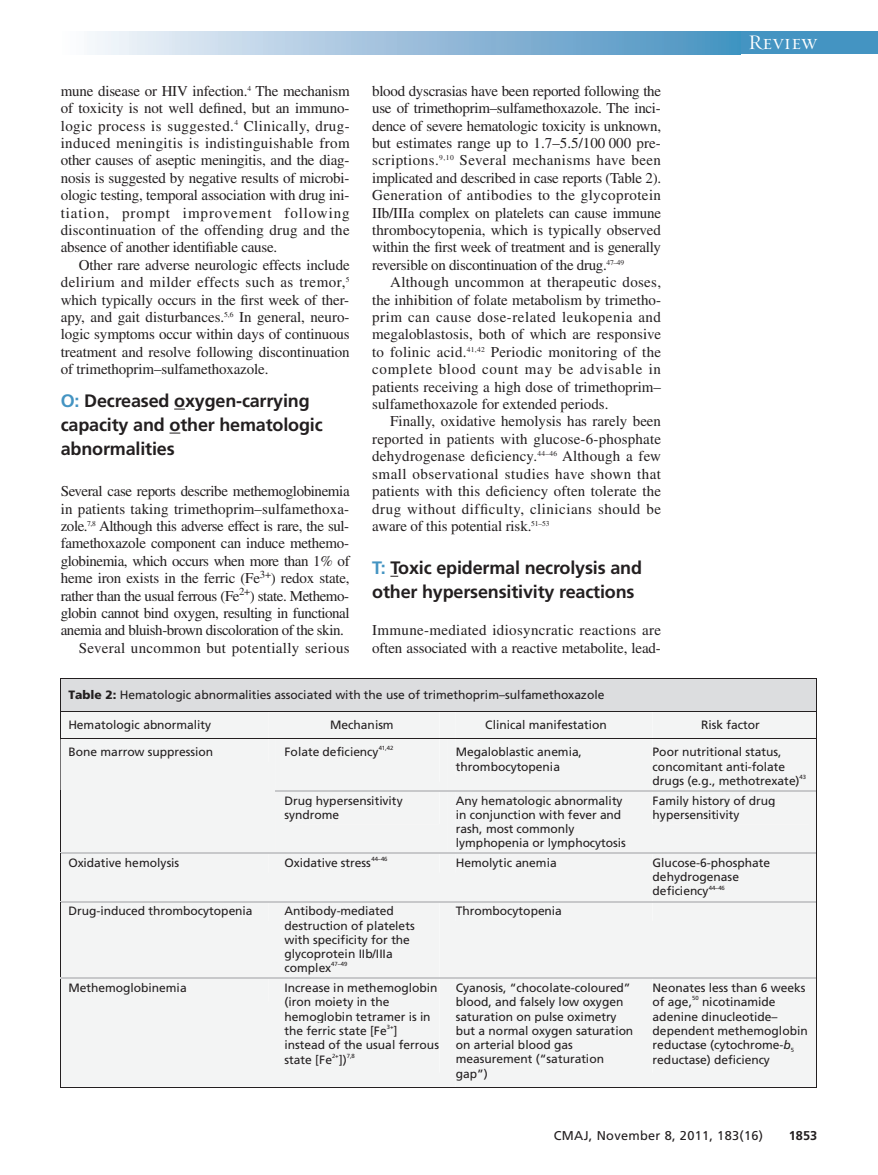
<style>
.page{position:relative;width:878px;height:1175px;background:#fff}
.page>*{position:absolute;margin:0;border:0;box-sizing:border-box;transform-origin:0 0}
.t1{font:21px "Requiem Display HTF Small Caps";letter-spacing:.005em;color:#fff}
.t2{font:700 18px/24px "Frutiger LT Std";letter-spacing:-.01em;color:#231f20}
.t3{font:15px/17.4px "Times LT Std";letter-spacing:-.015em;color:#231f20;text-align:justify}
.t4{font:15px "Times LT Std";letter-spacing:.005em;color:#231f20}
.t5{font:15px "Times LT Std";letter-spacing:.025em;color:#231f20}
.t6{font:12.75px "Frutiger LT Std";letter-spacing:.025em;color:#231f20}
.t7{font:700 12.75px "Frutiger LT Std";color:#231f20}
.t8{font:12px/14.2px "Frutiger";color:#231f20}
.t9{font:6px "Frutiger";letter-spacing:-.01em;color:#231f20}
.s1{color:#4494c2}
.s2{font-weight:900}
.s3{font-style:italic}
</style>
<div class="page">
<div style="left:726px;top:32px;width:152px;height:22px;background:#4494c2"></div>
<div style="left:61px;top:32px;width:679px;height:22px;background:linear-gradient(to right,#faf8fc,#458ebf)"></div>
<svg style="left:60px;top:678px;width:757px;height:409px"></svg>
<p class="t3" style="left:61px;top:84px;width:290px">mune disease or HIV infection.<sup>4</sup> The mechanism of toxicity is not well defined, but an immuno&shy;logic process is suggested.<sup>4</sup> Clinically, drug&shy;induced meningitis is indistinguishable from other causes of aseptic meningitis, and the diag&shy;nosis is suggested by negative results of microbi&shy;ologic testing, temporal association with drug ini&shy;tiation, prompt improvement following discontinuation of the offending drug and the absence of another identifiable cause.</p>
<p class="t3" style="left:61px;top:258px;width:290px;text-indent:18px">Other rare adverse neurologic effects include delirium and milder effects such as tremor,<sup>5 </sup>which typically occurs in the first week of ther&shy;apy, and gait disturbances.<sup>5,6</sup> In general, neuro&shy;logic symptoms occur within days of continuous treatment and resolve following discontinuation of trimethoprim–sulfamethoxazole.</p>
<p class="t2" style="left:61px;top:390px;width:263px"><span class="s1">O:</span> Decreased oxygen-carrying capacity and other hematologic abnormalities</p>
<p class="t3" style="left:61px;top:484px;width:290px">Several case reports describe methemoglobinemia</p>
<p class="t4" style="left:61px;top:503px;width:290px">in patients taking trimethoprim–sulfamethoxa-</p>
<p class="t3" style="left:61px;top:519px;width:290px">zole.<sup>7,8</sup> Although this adverse effect is rare, the sul-</p>
<p class="t3" style="left:61px;top:536px;width:290px">famethoxazole component can induce methemo-</p>
<p class="t3" style="left:61px;top:553px;width:290px">globinemia, which occurs when more than 1% of</p>
<p class="t3" style="left:61px;top:571px;width:290px">heme iron exists in the ferric (Fe<sup>3+</sup>) redox state,</p>
<p class="t3" style="left:61px;top:588px;width:290px">rather than the usual ferrous (Fe<sup>2+</sup>) state. Methemo-</p>
<p class="t3" style="left:61px;top:606px;width:290px">globin cannot bind oxygen, resulting in functional</p>
<p class="t3" style="left:61px;top:623px;width:284px">anemia and bluish-brown discoloration of the skin.</p>
<p class="t5" style="left:79px;top:642px;width:272px">Several uncommon but potentially serious</p>
<p class="t3" style="left:372px;top:84px;width:290px">blood dyscrasias have been reported following the use of trimethoprim–sulfamethoxazole. The inci&shy;dence of severe hematologic toxicity is unknown, but estimates range up to 1.7–5.5/100 000 pre&shy;scriptions.<sup>9,10</sup> Several mechanisms have been implicated and described in case reports (Table 2).<br>Generation of antibodies to the glycoprotein IIb/IIIa complex on platelets can cause immune thrombocytopenia, which is typically observed within the first week of treatment and is generally reversible on discontinuation of the drug.<sup>47–49</sup></p>
<p class="t3" style="left:372px;top:275px;width:290px;text-indent:18px">Although uncommon at therapeutic doses, the inhibition of folate metabolism by trimetho&shy;prim can cause dose-related leukopenia and megaloblastosis, both of which are responsive to folinic acid.<sup>41,42</sup> Periodic monitoring of the complete blood count may be advisable in patients receiving a high dose of trimethoprim– sulfamethoxazole for extended periods.</p>
<p class="t3" style="left:372px;top:414px;width:290px;text-indent:18px">Finally, oxidative hemolysis has rarely been reported in patients with glucose-6-phosphate dehydrogenase deficiency.<sup>44–46</sup> Although a few small observational studies have shown that patients with this deficiency often tolerate the drug without difficulty, clinicians should be aware of this potential risk.<sup>51–53</sup></p>
<p class="t2" style="left:372px;top:557px;width:271px"><span class="s1">T:</span> Toxic epidermal necrolysis and other hypersensitivity reactions</p>
<p class="t3" style="left:372px;top:623px;width:290px">Immune-mediated idiosyncratic reactions are often associated with a reactive metabolite, lead-</p>
<h1 class="t1" style="left:748px;top:30px;width:70px">Review</h1>
<p class="t8" style="left:68px;top:689px;width:537px"><span class="s2">Table 2:</span> Hematologic abnormalities associated with the use of trimethoprim–sulfamethoxazole</p>
<p class="t8" style="left:68px;top:719px;width:144px">Hematologic abnormality</p>
<p class="t8" style="left:330px;top:719px;width:65px">Mechanism</p>
<p class="t8" style="left:485px;top:719px;width:123px">Clinical manifestation</p>
<p class="t8" style="left:701px;top:719px;width:60px">Risk factor</p>
<p class="t8" style="left:284px;top:745px;width:96px">Folate deficiency</p>
<p class="t9" style="left:378px;top:745px;width:16px">41,42</p>
<p class="t8" style="left:455px;top:746px;width:128px">Megaloblastic anemia, thrombocytopenia</p>
<p class="t8" style="left:652px;top:746px;width:148px">Poor nutritional status, concomitant anti-folate drugs (e.g., methotrexate)</p>
<p class="t8" style="left:68px;top:745px;width:146px">Bone marrow suppression</p>
<p class="t9" style="left:799px;top:774px;width:8px">43</p>
<p class="t8" style="left:284px;top:794px;width:120px">Drug hypersensitivity syndrome</p>
<p class="t8" style="left:455px;top:794px;width:172px">Any hematologic abnormality in conjunction with fever and rash, most commonly lymphopenia or lymphocytosis</p>
<p class="t8" style="left:652px;top:794px;width:124px">Family history of drug hypersensitivity</p>
<p class="t8" style="left:68px;top:856px;width:112px">Oxidative hemolysis</p>
<p class="t8" style="left:284px;top:856px;width:88px">Oxidative stress</p>
<p class="t9" style="left:371px;top:856px;width:18px">44–46</p>
<p class="t8" style="left:455px;top:856px;width:102px">Hemolytic anemia</p>
<p class="t8" style="left:652px;top:857px;width:119px">Glucose-6-phosphate dehydrogenase deficiency</p>
<p class="t9" style="left:708px;top:885px;width:18px">44–46</p>
<p class="t8" style="left:68px;top:905px;width:186px">Drug-induced thrombocytopenia</p>
<p class="t8" style="left:284px;top:905px;width:132px">Antibody-mediated destruction of platelets with specificity for the glycoprotein IIb/IIIa complex</p>
<p class="t9" style="left:331px;top:961px;width:18px">47–49</p>
<p class="t8" style="left:68px;top:981px;width:120px">Methemoglobinemia</p>
<p class="t8" style="left:284px;top:981px;width:155px">Increase in methemoglobin (iron moiety in the hemoglobin tetramer is in the ferric state [Fe</p>
<p class="t9" style="left:387px;top:1024px;width:8px">3+</p>
<p class="t8" style="left:284px;top:1024px;width:156px;text-indent:109px">] instead of the usual ferrous state [Fe</p>
<p class="t9" style="left:332px;top:1053px;width:8px">2+</p>
<p class="t8" style="left:339px;top:1053px;width:9px">])</p>
<p class="t9" style="left:347px;top:1053px;width:10px">7,8</p>
<p class="t8" style="left:455px;top:905px;width:108px">Thrombocytopenia</p>
<p class="t8" style="left:455px;top:981px;width:179px">Cyanosis, “chocolate-coloured” blood, and falsely low oxygen saturation on pulse oximetry but a normal oxygen saturation on arterial blood gas measurement (“saturation gap”)</p>
<p class="t8" style="left:652px;top:981px;width:154px">Neonates less than 6 weeks of age,</p>
<p class="t9" style="left:692px;top:996px;width:8px">50</p>
<p class="t8" style="left:652px;top:996px;width:157px;text-indent:49px">nicotinamide adenine dinucleotide– dependent methemoglobin reductase (cytochrome-<span class="s3">b</span><sub>5 </sub>reductase) deficiency</p>
<p class="t6" style="left:553px;top:1130px;width:211px">CMAJ, November 8, 2011, 183(16)</p>
<p class="t7" style="left:788px;top:1130px;width:30px">1853</p>
</div>
